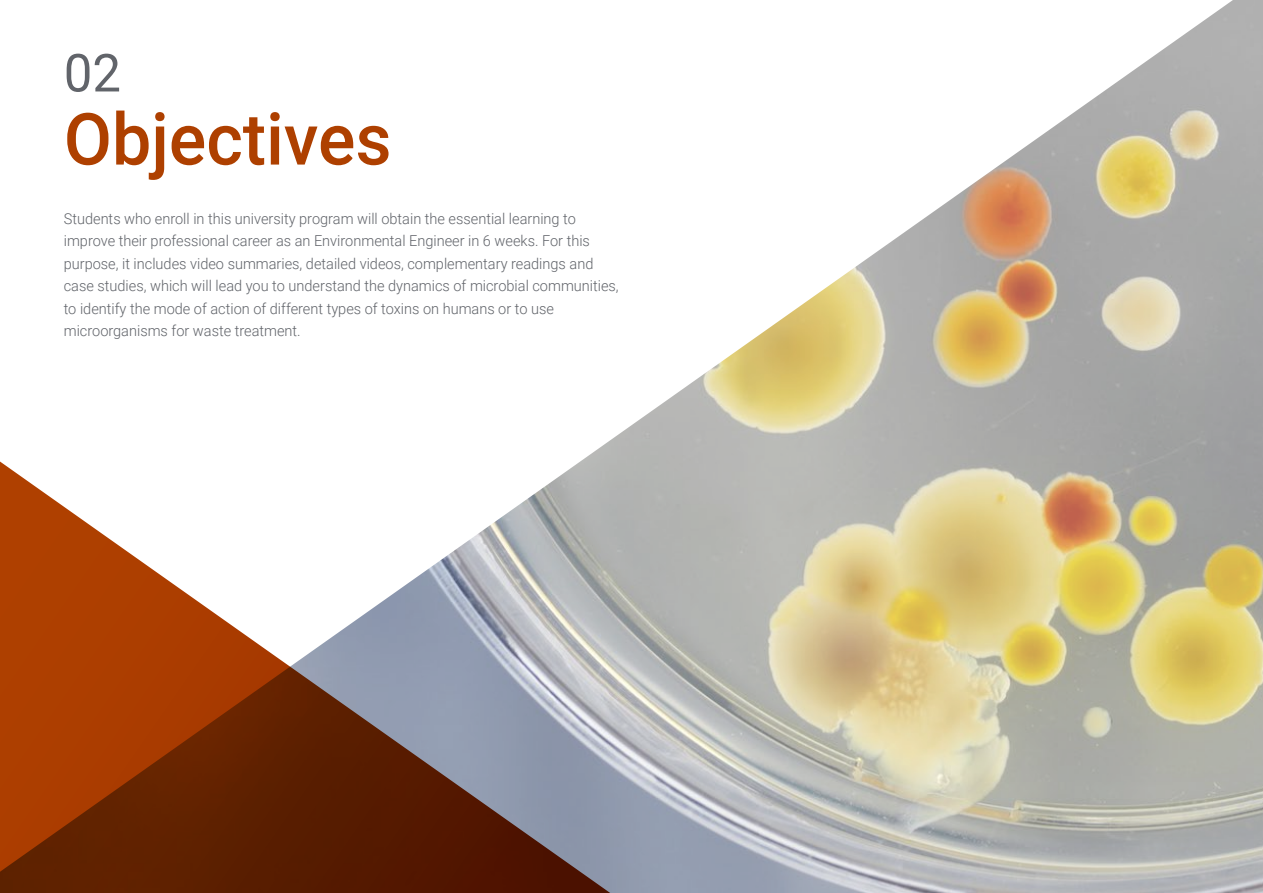
<style>
.page{position:relative;width:1263px;height:893px;background:#fff}
.page>*{position:absolute;margin:0;border:0;box-sizing:border-box;transform-origin:0 0}
.t1{font:500 72px "Roboto";color:#ae4000}
.t2{font:52.5px "Roboto";color:#61646a}
.t3{font:300 15px/22.5px "Roboto";color:#61646a}
</style>
<div class="page">
<img style="left:602px;top:0;width:661px;height:893px">
<svg style="left:0;top:446px;width:640px;height:447px"></svg>
<h2 class="t2" style="left:64px;top:36px;width:59px">02</h2>
<h1 class="t1" style="left:64px;top:89px;width:329px">Objectives</h1>
<p class="t3" style="left:64px;top:207px;width:556px">Students who enroll in this university program will obtain the essential learning to improve their professional career as an Environmental Engineer in 6 weeks. For this purpose, it includes video summaries, detailed videos, complementary readings and case studies, which will lead you to understand the dynamics of microbial communities, to identify the mode of action of different types of toxins on humans or to use microorganisms for waste treatment.</p>
</div>
